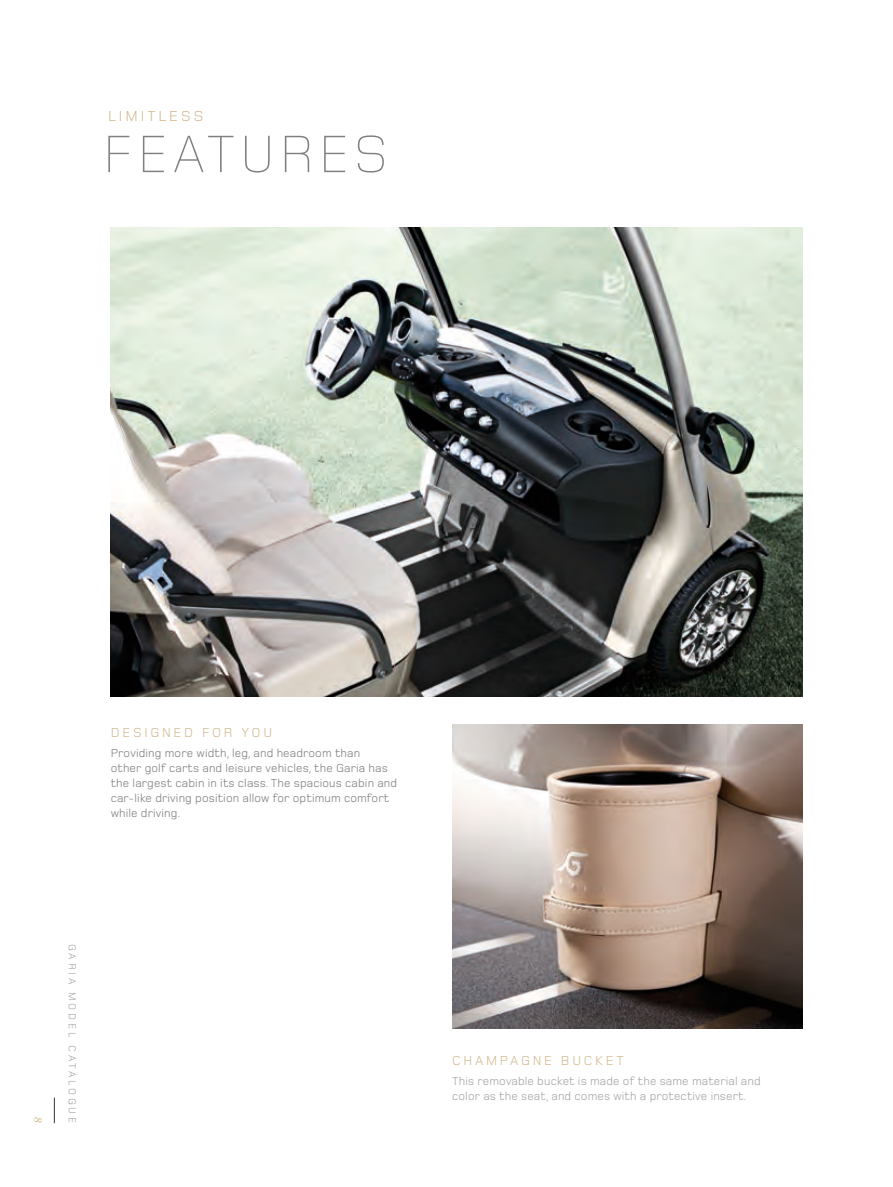
<style>
.page{position:relative;width:893px;height:1187px;background:#fff}
.page>*{position:absolute;margin:0;border:0;box-sizing:border-box;transform-origin:0 0}
.t1{font:200 54.45px "Foundry Monoline";letter-spacing:.08em;color:#7f7e82}
.t2{font:15px "Foundry Monoline";letter-spacing:.2em;color:#d2b98f}
.t3{font:13.5px "Foundry Monoline";letter-spacing:.2em;color:#d2b98f}
.t4{font:12px/15px "Foundry Monoline";letter-spacing:.01em;color:#7f7e82}
.t5{font:12px/15px "Foundry Monoline";letter-spacing:.01em;color:#a3a4a8}
.t6{font:10.5px "Foundry Monoline";letter-spacing:.26em;color:#a3a4a8}
.t7{font:italic 10.5px "Berlingske Serif";color:#cbae7e}
</style>
<div class="page">
<svg style="left:54px;top:1097px;width:1px;height:26px"></svg>
<img style="left:111px;top:227px;width:691px;height:469px">
<img style="left:452px;top:724px;width:350px;height:304px">
<p class="t2" style="left:108px;top:108px;width:97px">LIMITLESS</p>
<p class="t1" style="left:103px;top:125px;width:287px">FEATURES</p>
<p class="t3" style="left:111px;top:725px;width:163px">DESIGNED FOR YOU</p>
<p class="t4" style="left:111px;top:745px;width:288px">Providing more width, leg, and headroom than<br>other golf carts and leisure vehicles, the Garia has the largest cabin in its class. The spacious cabin and car-like driving position allow for optimum comfort while driving.</p>
<p class="t7" style="left:45px;top:1117px;width:7px;rotate:90deg">8</p>
<p class="t6" style="left:78px;top:943px;width:181px;rotate:90deg">GARIA MODEL CATALOGUE</p>
<p class="t3" style="left:452px;top:1053px;width:173px">CHAMPAGNE BUCKET</p>
<p class="t5" style="left:452px;top:1073px;width:310px">This removable bucket is made of the same material and color as the seat, and comes with a protective insert.</p>
</div>
